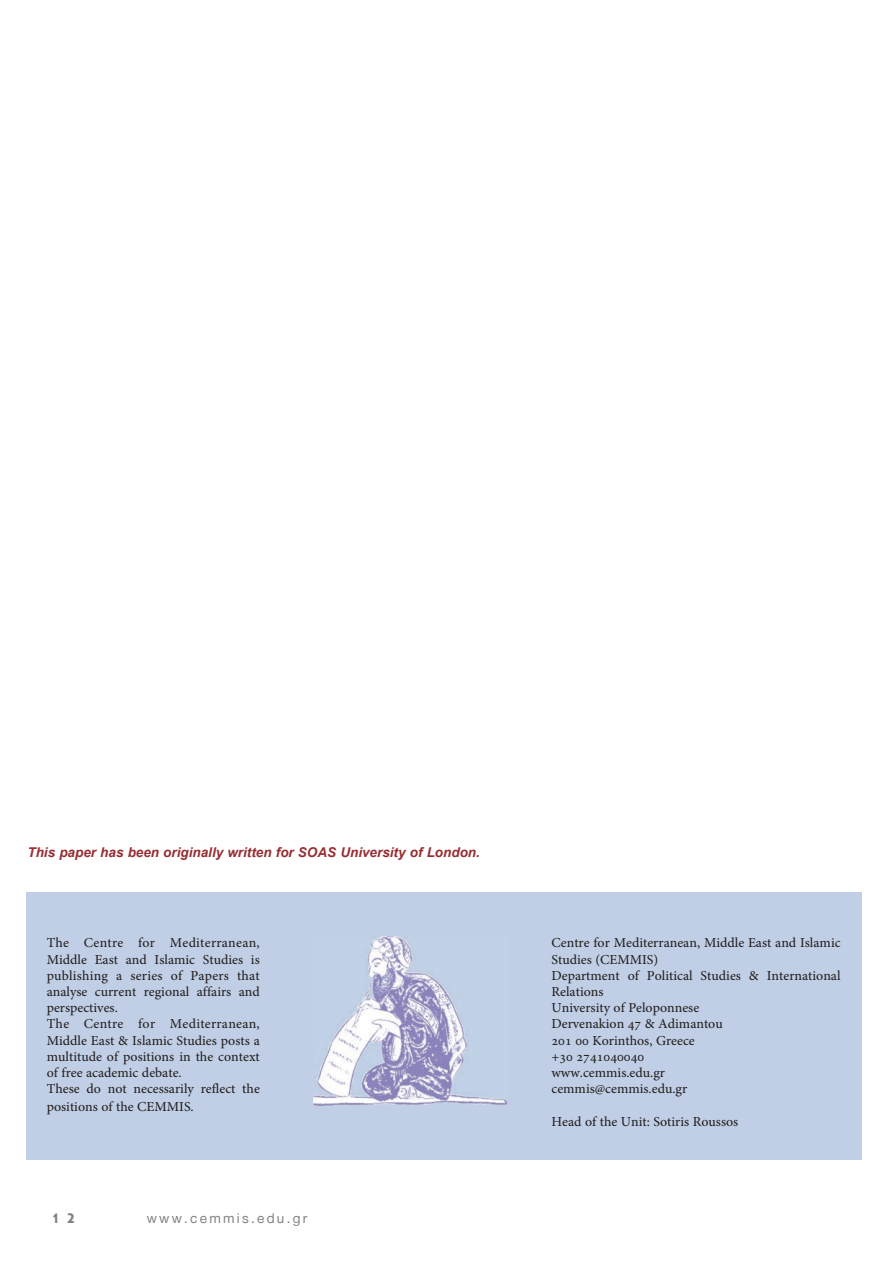
<style>
.page{position:relative;width:893px;height:1263px;background:#fff}
.page>*{position:absolute;margin:0;border:0;box-sizing:border-box;transform-origin:0 0}
.t1{font:700 21px "Aharoni";color:#808285}
.t2{font:13.5px/16.2px "Adobe Hebrew";color:#231f20}
.t3{font:italic 700 13.5px "Arial";color:#962e33}
.t4{font:13.5px "Helvetica Neue Greek";letter-spacing:.165em;color:#808285}
</style>
<div class="page">
<div style="left:26px;top:892px;width:835px;height:268px;background:#c0cfe5"></div>
<img style="left:314px;top:936px;width:193px;height:169px">
<p class="t3" style="left:27px;top:845px;width:454px">This paper has been originally written for SOAS University of London.</p>
<p class="t2" style="left:47px;top:936px;width:215px">The Centre for Mediterranean,<br>Middle East and Islamic Studies is publishing a series of Papers that analyse current regional affairs and perspectives.<br>The Centre for Mediterranean,<br>Middle East &amp; Islamic Studies posts a multitude of positions in the context of free academic debate.<br>These do not necessarily reflect the</p>
<p class="t2" style="left:47px;top:1100px;width:149px">positions of the CEMMIS.</p>
<h1 class="t1" style="left:51px;top:1208px;width:25px">1 2</h1>
<p class="t4" style="left:147px;top:1213px;width:162px">www.cemmis.edu.gr</p>
<p class="t2" style="left:551px;top:936px;width:291px">Centre for Mediterranean, Middle East and Islamic<br>Studies (CEMMIS)<br>Department of Political Studies &amp; International<br>Relations<br>University of Peloponnese<br>Dervenakion 47 &amp; Adimantou<br>201 00 Korinthos, Greece<br>+30 2741040040<br>www.cemmis.edu.gr<br>cemmis@cemmis.edu.gr</p>
<p class="t2" style="left:551px;top:1114px;width:188px">Head of the Unit: Sotiris Roussos</p>
</div>
